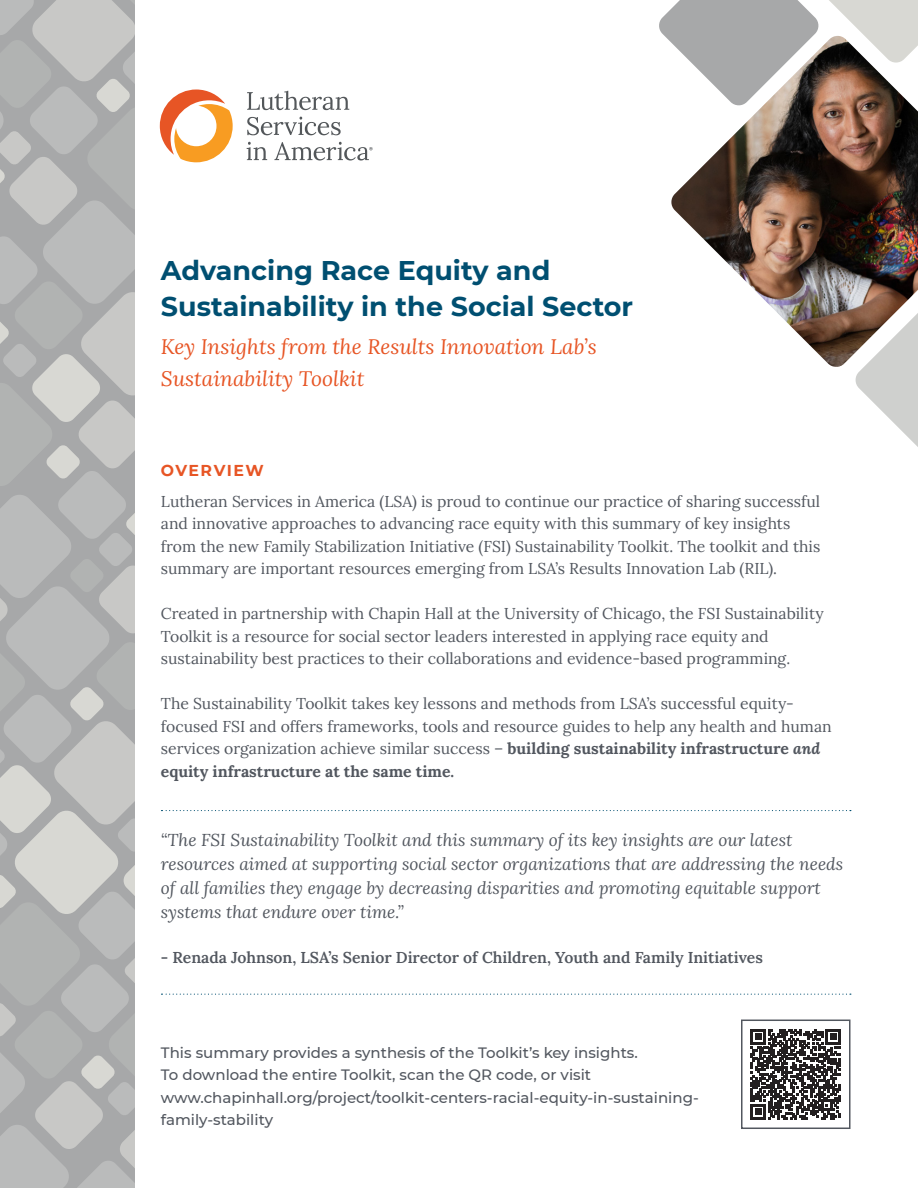
<style>
.page{position:relative;width:918px;height:1188px;background:#fff}
.page>*{position:absolute;margin:0;border:0;box-sizing:border-box;transform-origin:0 0}
.t1{font:700 27px/36px "Montserrat";color:#004f71}
.t2{font:italic 21px/31.5px "Lora";color:#e75525}
.t3{font:italic 17.25px/24px "Lora";color:#52575f}
.t4{font:15.75px/22.5px "Lora";color:#52575f}
.t5{font:600 15.75px "Lora";color:#52575f}
.t6{font:700 15.75px "Montserrat";letter-spacing:.09em;color:#e75525}
.t7{font:500 15px/22.5px "Montserrat";color:#52575f}
.s1{font-weight:700}
.s2{font-style:italic}
</style>
<div class="page">
<svg style="left:0;top:0;width:135px;height:1188px;background:#b7b8b7"></svg>
<svg style="left:160px;top:90px;width:73px;height:72px"></svg>
<svg style="left:247px;top:91px;width:102px;height:19px"></svg>
<svg style="left:247px;top:117px;width:94px;height:18px"></svg>
<svg style="left:247px;top:142px;width:20px;height:18px"></svg>
<svg style="left:274px;top:142px;width:99px;height:19px"></svg>
<img style="left:671px;top:106px;width:247px;height:261px">
<svg style="left:854px;top:299px;width:64px;height:148px"></svg>
<svg style="left:659px;top:0;width:259px;height:106px"></svg>
<svg style="left:161px;top:810px;width:690px;height:1px"></svg>
<svg style="left:161px;top:994px;width:690px;height:1px"></svg>
<svg style="left:751px;top:1029px;width:90px;height:90px"></svg>
<div style="left:741px;top:1020px;width:109px;height:109px;border:2px solid #52575f"></div>
<p class="t1" style="left:161px;top:251px;width:474px">Advancing Race Equity and<br>Sustainability in the Social Sector</p>
<p class="t2" style="left:161px;top:330px;width:437px">Key Insights from the Results Innovation Lab’s<br>Sustainability Toolkit</p>
<p class="t6" style="left:161px;top:459px;width:105px">OVERVIEW</p>
<p class="t4" style="left:161px;top:489px;width:661px">Lutheran Services in America (LSA) is proud to continue our practice of sharing successful and innovative approaches to advancing race equity with this summary of key insights from the new Family Stabilization Initiative (FSI) Sustainability Toolkit. The toolkit and this summary are important resources emerging from LSA’s Results Innovation Lab (RIL).</p>
<p class="t4" style="left:161px;top:602px;width:664px">Created in partnership with Chapin Hall at the University of Chicago, the FSI Sustainability<br>Toolkit is a resource for social sector leaders interested in applying race equity and sustainability best practices to their collaborations and evidence-based programming.</p>
<p class="t4" style="left:161px;top:692px;width:672px">The Sustainability Toolkit takes key lessons and methods from LSA’s successful equity&shy;focused FSI and offers frameworks, tools and resource guides to help any health and human services organization achieve similar success – <span class="s1">building sustainability infrastructure</span> <span class="s2">and </span><span class="s1">equity infrastructure at the same time.</span></p>
<p class="t3" style="left:161px;top:827px;width:684px">“The FSI Sustainability Toolkit and this summary of its key insights are our latest resources aimed at supporting social sector organizations that are addressing the needs of all families they engage by decreasing disparities and promoting equitable support systems that endure over time.”</p>
<p class="t5" style="left:161px;top:945px;width:604px">- Renada Johnson, LSA’s Senior Director of Children, Youth and Family Initiatives</p>
<p class="t7" style="left:161px;top:1041px;width:478px">This summary provides a synthesis of the Toolkit’s key insights.</p>
<p class="t7" style="left:161px;top:1063px;width:539px">To download the entire Toolkit, scan the QR code, or visit www.chapinhall.org/project/toolkit-centers-racial-equity-in-sustaining&shy;family-stability</p>
</div>
